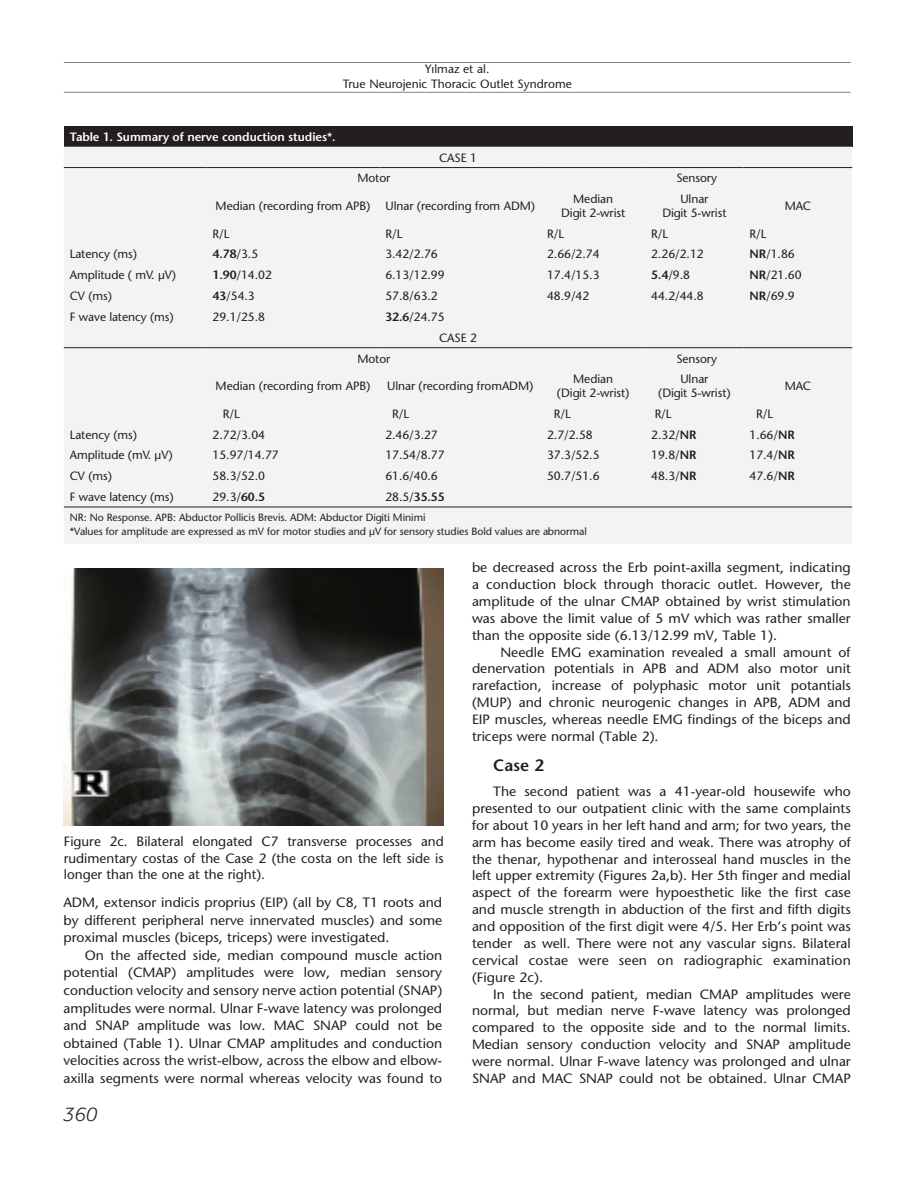
<style>
.page{position:relative;width:915px;height:1191px;background:#fff}
.page>*{position:absolute;margin:0;border:0;box-sizing:border-box;transform-origin:0 0}
.t1{font:19.5px "Formata Light Ita Tr";color:#231f20}
.ARA_BASLIK{font:700 16.5px "Stone Sans";color:#231f20}
.YAZI{font:13.5px/16.8px "Stone Sans Normal Tr";color:#231f20;text-align:justify}
.TABLO_ICI{font:12px "Stone Sans Normal Tr";letter-spacing:-.005em;color:#231f20}
.TABLO_BOLDU{font:700 12px "Stone Sans";letter-spacing:-.005em;color:#fff}
.TABLO_ICI-2{font:700 12px "Stone Sans";color:#231f20}
.TABLO_ALTI{font:10.5px "Stone Sans Normal Tr";letter-spacing:-.005em;color:#231f20}
.s1{font-family:"Stone Sans Normal Tr";font-weight:400}
.s2{font-family:"Stone Sans";font-weight:700}
</style>
<div class="page">
<img style="left:64px;top:568px;width:379px;height:257px">
<div style="left:64px;top:126px;width:787px;height:21px;background:#231f20"></div>
<div style="left:64px;top:147px;width:787px;height:397px;background:#f2f3f4"></div>
<hr style="left:64px;top:167px;width:142px;height:1px;background:#231f20">
<hr style="left:206px;top:167px;width:173px;height:1px;background:#231f20">
<hr style="left:379px;top:167px;width:162px;height:1px;background:#231f20">
<hr style="left:541px;top:167px;width:104px;height:1px;background:#231f20">
<hr style="left:645px;top:167px;width:98px;height:1px;background:#231f20">
<hr style="left:743px;top:167px;width:108px;height:1px;background:#231f20">
<hr style="left:64px;top:506px;width:142px;height:1px;background:#231f20">
<hr style="left:206px;top:506px;width:173px;height:1px;background:#231f20">
<hr style="left:379px;top:506px;width:162px;height:1px;background:#231f20">
<hr style="left:541px;top:506px;width:104px;height:1px;background:#231f20">
<hr style="left:645px;top:506px;width:98px;height:1px;background:#231f20">
<hr style="left:743px;top:506px;width:108px;height:1px;background:#231f20">
<hr style="left:64px;top:347px;width:142px;height:1px;background:#231f20">
<hr style="left:206px;top:347px;width:173px;height:1px;background:#231f20">
<hr style="left:379px;top:347px;width:162px;height:1px;background:#231f20">
<hr style="left:541px;top:347px;width:104px;height:1px;background:#231f20">
<hr style="left:645px;top:347px;width:98px;height:1px;background:#231f20">
<hr style="left:743px;top:347px;width:108px;height:1px;background:#231f20">
<hr style="left:64px;top:62px;width:786px;height:1px;background:#808285">
<hr style="left:64px;top:92px;width:786px;height:1px;background:#808285">
<p class="TABLO_ICI" style="left:425px;top:62px;width:66px">Yılmaz et al.</p>
<p class="TABLO_ICI" style="left:342px;top:76px;width:230px">True Neurojenic Thoracic Outlet Syndrome</p>
<p class="TABLO_BOLDU" style="left:70px;top:129px;width:267px">Table 1. Summary of nerve conduction studies*.</p>
<p class="TABLO_ICI" style="left:439px;top:150px;width:39px">CASE 1</p>
<p class="TABLO_ICI" style="left:357px;top:171px;width:34px">Motor</p>
<p class="TABLO_ICI" style="left:676px;top:171px;width:42px">Sensory</p>
<p class="TABLO_ICI" style="left:215px;top:198px;width:156px">Median (recording from APB)</p>
<p class="TABLO_ICI" style="left:385px;top:198px;width:151px">Ulnar (recording from ADM)</p>
<p class="TABLO_ICI" style="left:573px;top:192px;width:41px">Median</p>
<p class="TABLO_ICI" style="left:561px;top:205px;width:66px">Digit 2-wrist</p>
<p class="TABLO_ICI" style="left:680px;top:192px;width:30px">Ulnar</p>
<p class="TABLO_ICI" style="left:662px;top:205px;width:66px">Digit 5-wrist</p>
<p class="TABLO_ICI" style="left:212px;top:226px;width:18px">R/L</p>
<p class="TABLO_ICI" style="left:385px;top:226px;width:18px">R/L</p>
<p class="TABLO_ICI" style="left:547px;top:226px;width:18px">R/L</p>
<p class="TABLO_ICI" style="left:651px;top:226px;width:18px">R/L</p>
<p class="TABLO_ICI" style="left:749px;top:226px;width:18px">R/L</p>
<p class="TABLO_ICI" style="left:784px;top:198px;width:28px">MAC</p>
<p class="TABLO_ICI" style="left:70px;top:247px;width:69px">Latency (ms)</p>
<p class="TABLO_ICI-2" style="left:212px;top:247px;width:47px">4.78<span class="s1">/3.5</span></p>
<p class="TABLO_ICI" style="left:385px;top:247px;width:54px">3.42/2.76</p>
<p class="TABLO_ICI" style="left:547px;top:247px;width:54px">2.66/2.74</p>
<p class="TABLO_ICI" style="left:651px;top:247px;width:54px">2.26/2.12</p>
<p class="TABLO_ICI" style="left:749px;top:247px;width:47px"><span class="s2">NR</span>/1.86</p>
<p class="TABLO_ICI" style="left:70px;top:268px;width:108px">Amplitude ( mV. µV)</p>
<p class="TABLO_ICI" style="left:212px;top:268px;width:61px"><span class="s2">1.90</span>/14.02</p>
<p class="TABLO_ICI" style="left:385px;top:268px;width:61px">6.13/12.99</p>
<p class="TABLO_ICI" style="left:547px;top:268px;width:54px">17.4/15.3</p>
<p class="TABLO_ICI" style="left:651px;top:268px;width:40px"><span class="s2">5.4</span>/9.8</p>
<p class="TABLO_ICI" style="left:749px;top:268px;width:53px"><span class="s2">NR</span>/21.60</p>
<p class="TABLO_ICI" style="left:70px;top:288px;width:44px">CV (ms)</p>
<p class="TABLO_ICI" style="left:212px;top:288px;width:44px"><span class="s2">43</span>/54.3</p>
<p class="TABLO_ICI" style="left:385px;top:288px;width:54px">57.8/63.2</p>
<p class="TABLO_ICI" style="left:547px;top:288px;width:44px">48.9/42</p>
<p class="TABLO_ICI" style="left:651px;top:288px;width:54px">44.2/44.8</p>
<p class="TABLO_ICI" style="left:749px;top:288px;width:47px"><span class="s2">NR</span>/69.9</p>
<p class="TABLO_ICI" style="left:70px;top:309px;width:105px">F wave latency (ms)</p>
<p class="TABLO_ICI" style="left:212px;top:309px;width:54px">29.1/25.8</p>
<p class="TABLO_ICI" style="left:385px;top:309px;width:61px"><span class="s2">32.6</span>/24.75</p>
<p class="TABLO_ICI" style="left:439px;top:330px;width:39px">CASE 2</p>
<p class="TABLO_ICI" style="left:357px;top:351px;width:34px">Motor</p>
<p class="TABLO_ICI" style="left:676px;top:351px;width:42px">Sensory</p>
<p class="TABLO_ICI" style="left:215px;top:378px;width:156px">Median (recording from APB)</p>
<p class="TABLO_ICI" style="left:387px;top:378px;width:148px">Ulnar (recording fromADM)</p>
<p class="TABLO_ICI" style="left:573px;top:372px;width:41px">Median</p>
<p class="TABLO_ICI" style="left:556px;top:385px;width:74px">(Digit 2-wrist)</p>
<p class="TABLO_ICI" style="left:680px;top:372px;width:30px">Ulnar</p>
<p class="TABLO_ICI" style="left:658px;top:385px;width:74px">(Digit 5-wrist)</p>
<p class="TABLO_ICI" style="left:784px;top:378px;width:28px">MAC</p>
<p class="TABLO_ICI" style="left:223px;top:406px;width:18px">R/L</p>
<p class="TABLO_ICI" style="left:392px;top:406px;width:18px">R/L</p>
<p class="TABLO_ICI" style="left:553px;top:406px;width:18px">R/L</p>
<p class="TABLO_ICI" style="left:654px;top:406px;width:18px">R/L</p>
<p class="TABLO_ICI" style="left:756px;top:406px;width:18px">R/L</p>
<p class="TABLO_ICI" style="left:70px;top:427px;width:69px">Latency (ms)</p>
<p class="TABLO_ICI" style="left:212px;top:427px;width:54px">2.72/3.04</p>
<p class="TABLO_ICI" style="left:385px;top:427px;width:54px">2.46/3.27</p>
<p class="TABLO_ICI" style="left:547px;top:427px;width:47px">2.7/2.58</p>
<p class="TABLO_ICI" style="left:651px;top:427px;width:47px">2.32/<span class="s2">NR</span></p>
<p class="TABLO_ICI" style="left:749px;top:427px;width:47px">1.66/<span class="s2">NR</span></p>
<p class="TABLO_ICI" style="left:70px;top:448px;width:104px">Amplitude (mV. µV)</p>
<p class="TABLO_ICI" style="left:212px;top:448px;width:68px">15.97/14.77</p>
<p class="TABLO_ICI" style="left:385px;top:448px;width:61px">17.54/8.77</p>
<p class="TABLO_ICI" style="left:547px;top:448px;width:54px">37.3/52.5</p>
<p class="TABLO_ICI" style="left:651px;top:448px;width:47px">19.8/<span class="s2">NR</span></p>
<p class="TABLO_ICI" style="left:749px;top:448px;width:47px">17.4/<span class="s2">NR</span></p>
<p class="TABLO_ICI" style="left:70px;top:468px;width:44px">CV (ms)</p>
<p class="TABLO_ICI" style="left:212px;top:468px;width:54px">58.3/52.0</p>
<p class="TABLO_ICI" style="left:385px;top:468px;width:54px">61.6/40.6</p>
<p class="TABLO_ICI" style="left:547px;top:468px;width:54px">50.7/51.6</p>
<p class="TABLO_ICI" style="left:651px;top:468px;width:47px">48.3/<span class="s2">NR</span></p>
<p class="TABLO_ICI" style="left:749px;top:468px;width:47px">47.6/<span class="s2">NR</span></p>
<p class="TABLO_ICI" style="left:70px;top:489px;width:105px">F wave latency (ms)</p>
<p class="TABLO_ICI" style="left:212px;top:489px;width:54px">29.3/<span class="s2">60.5</span></p>
<p class="TABLO_ICI" style="left:385px;top:489px;width:61px">28.5/<span class="s2">35.55</span></p>
<p class="TABLO_ALTI" style="left:70px;top:510px;width:357px">NR: No Response. APB: Abductor Pollicis Brevis. ADM: Abductor Digiti Minimi</p>
<p class="TABLO_ALTI" style="left:70px;top:525px;width:518px">*Values for amplitude are expressed as mV for motor studies and µV for sensory studies Bold values are abnormal</p>
<p class="YAZI" style="left:64px;top:833px;width:381px;line-height:16.4px">Figure 2c. Bilateral elongated C7 transverse processes and rudimentary costas of the Case 2 (the costa on the left side is longer than the one at the right).</p>
<p class="YAZI" style="left:63px;top:893px;width:380px;line-height:17.5px">ADM, extensor indicis proprius (EIP) (all by C8, T1 roots and by different peripheral nerve innervated muscles) and some proximal muscles (biceps, triceps) were investigated.</p>
<p class="YAZI" style="left:63px;top:946px;width:380px;line-height:17.5px;text-indent:21px">On the affected side, median compound muscle action potential (CMAP) amplitudes were low, median sensory conduction velocity and sensory nerve action potential (SNAP) amplitudes were normal. Ulnar F-wave latency was prolonged and SNAP amplitude was low. MAC SNAP could not be obtained (Table 1). Ulnar CMAP amplitudes and conduction velocities across the wrist-elbow, across the elbow and elbow&shy;axilla segments were normal whereas velocity was found to</p>
<h1 class="t1" style="left:64px;top:1102px;width:36px">360</h1>
<p class="YAZI" style="left:472px;top:559px;width:380px">be decreased across the Erb point-axilla segment, indicating a conduction block through thoracic outlet. However, the amplitude of the ulnar CMAP obtained by wrist stimulation was above the limit value of 5 mV which was rather smaller than the opposite side (6.13/12.99 mV, Table 1).</p>
<p class="YAZI" style="left:472px;top:643px;width:380px;text-indent:28px">Needle EMG examination revealed a small amount of denervation potentials in APB and ADM also motor unit rarefaction, increase of polyphasic motor unit potantials (MUP) and chronic neurogenic changes in APB, ADM and EIP muscles, whereas needle EMG findings of the biceps and triceps were normal (Table 2).</p>
<p class="ARA_BASLIK" style="left:493px;top:754px;width:52px">Case 2</p>
<p class="YAZI" style="left:472px;top:783px;width:380px;text-indent:21px">The second patient was a 41-year-old housewife who presented to our outpatient clinic with the same complaints for about 10 years in her left hand and arm; for two years, the arm has become easily tired and weak. There was atrophy of the thenar, hypothenar and interosseal hand muscles in the left upper extremity (Figures 2a,b). Her 5th finger and medial aspect of the forearm were hypoesthetic like the first case and muscle strength in abduction of the first and fifth digits and opposition of the first digit were 4/5. Her Erb’s point was tender as well. There were not any vascular signs. Bilateral cervical costae were seen on radiographic examination (Figure 2c).</p>
<p class="YAZI" style="left:472px;top:985px;width:380px;text-indent:21px">In the second patient, median CMAP amplitudes were normal, but median nerve F-wave latency was prolonged compared to the opposite side and to the normal limits.<br>Median sensory conduction velocity and SNAP amplitude were normal. Ulnar F-wave latency was prolonged and ulnar SNAP and MAC SNAP could not be obtained. Ulnar CMAP</p>
</div>
